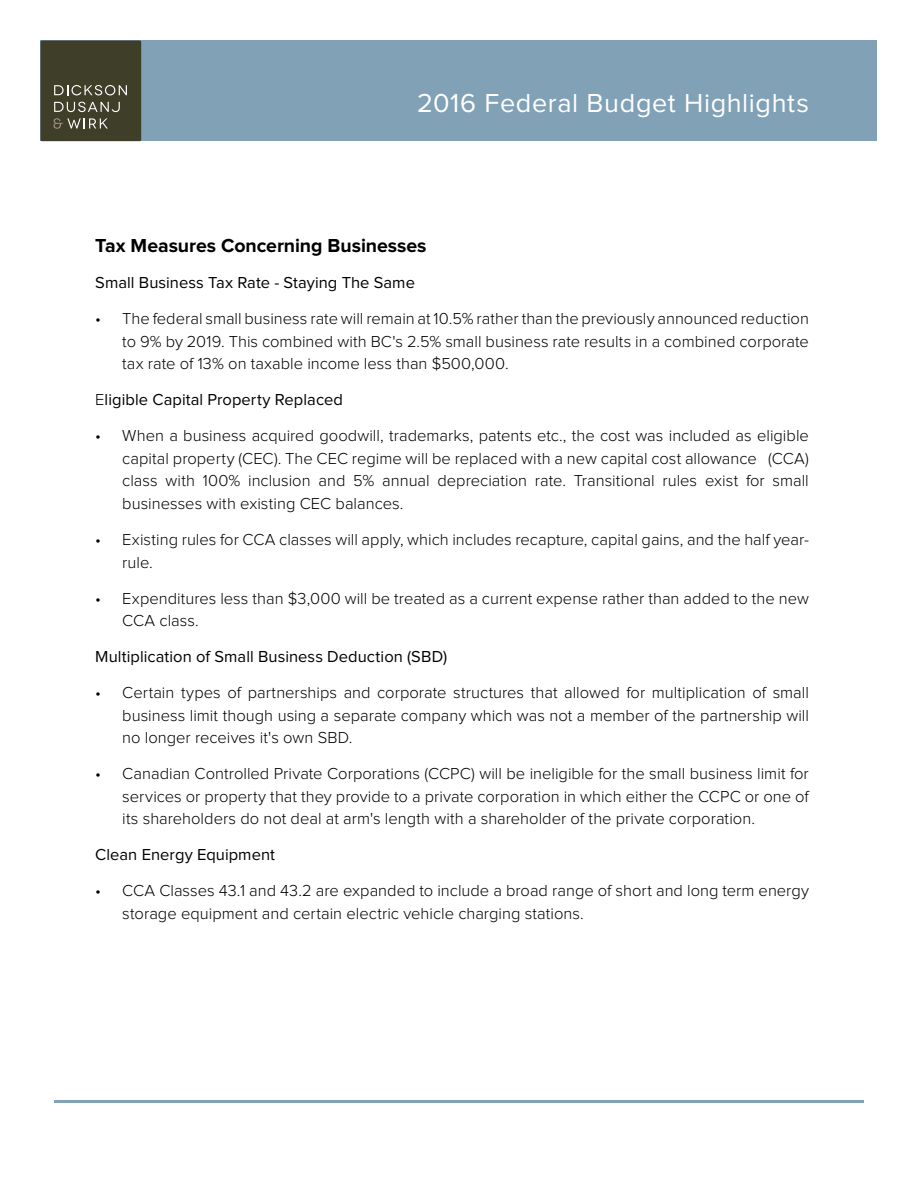
<style>
.page{position:relative;width:918px;height:1188px;background:#fff}
.page>*{position:absolute;margin:0;border:0;box-sizing:border-box;transform-origin:0 0}
.t1{font:27px "Proxima Nova";letter-spacing:.025em;color:#fff}
.t2{font:700 19.5px "Proxima Nova";letter-spacing:-.005em;color:#000}
.t3{font:300 16.5px/22.5px "Proxima Nova";color:#000;text-align:justify}
.t4{font:16.5px "Proxima Nova";letter-spacing:.005em;color:#000}
.s1{font-weight:300}
</style>
<div class="page">
<div style="left:40px;top:40px;width:838px;height:101px;background:#80a1b6"></div>
<div style="left:40px;top:41px;width:101px;height:100px;background:#3f3e29;border-radius:2px"></div>
<svg style="left:54px;top:85px;width:73px;height:10px"></svg>
<svg style="left:54px;top:102px;width:66px;height:10px"></svg>
<svg style="left:53px;top:118px;width:55px;height:11px"></svg>
<hr style="left:54px;top:1100px;width:810px;height:3px;background:#80a1b6">
<h1 class="t1" style="left:417px;top:88px;width:393px">2016 Federal Budget Highlights</h1>
<p class="t2" style="left:95px;top:235px;width:333px">Tax Measures Concerning Businesses</p>
<p class="t4" style="left:95px;top:274px;width:321px">Small Business Tax Rate - Staying The Same</p>
<p class="t3" style="left:122px;top:308px;width:688px;text-indent:-27px">• The federal small business rate will remain at 10.5% rather than the previously announced reduction to 9% by 2019. This combined with BC's 2.5% small business rate results in a combined corporate tax rate of 13% on taxable income less than $500,000.</p>
<p class="t4" style="left:95px;top:391px;width:249px"><span class="s1">E</span>ligible Capital Property Replaced</p>
<p class="t3" style="left:122px;top:425px;width:688px;text-indent:-27px">• When a business acquired goodwill, trademarks, patents etc., the cost was included as eligible capital property (CEC). The CEC regime will be replaced with a new capital cost allowance (CCA) class with 100% inclusion and 5% annual depreciation rate. Transitional rules exist for small businesses with existing CEC balances.</p>
<p class="t3" style="left:122px;top:529px;width:688px;text-indent:-27px">• Existing rules for CCA classes will apply, which includes recapture, capital gains, and the half year&shy;rule.</p>
<p class="t3" style="left:122px;top:587px;width:688px;text-indent:-27px">• Expenditures less than $3,000 will be treated as a current expense rather than added to the new<br>CCA class.</p>
<p class="t4" style="left:95px;top:647px;width:353px">Multiplication of Small Business Deduction (SBD)</p>
<p class="t3" style="left:122px;top:682px;width:688px;text-indent:-27px">• Certain types of partnerships and corporate structures that allowed for multiplication of small business limit though using a separate company which was not a member of the partnership will no longer receives it's own SBD.</p>
<p class="t3" style="left:122px;top:763px;width:688px;text-indent:-27px">• Canadian Controlled Private Corporations (CCPC) will be ineligible for the small business limit for services or property that they provide to a private corporation in which either the CCPC or one of its shareholders do not deal at arm's length with a shareholder of the private corporation.</p>
<p class="t4" style="left:95px;top:845px;width:181px">Clean Energy Equipment</p>
<p class="t3" style="left:122px;top:880px;width:688px;text-indent:-27px">• CCA Classes 43.1 and 43.2 are expanded to include a broad range of short and long term energy storage equipment and certain electric vehicle charging stations.</p>
</div>
